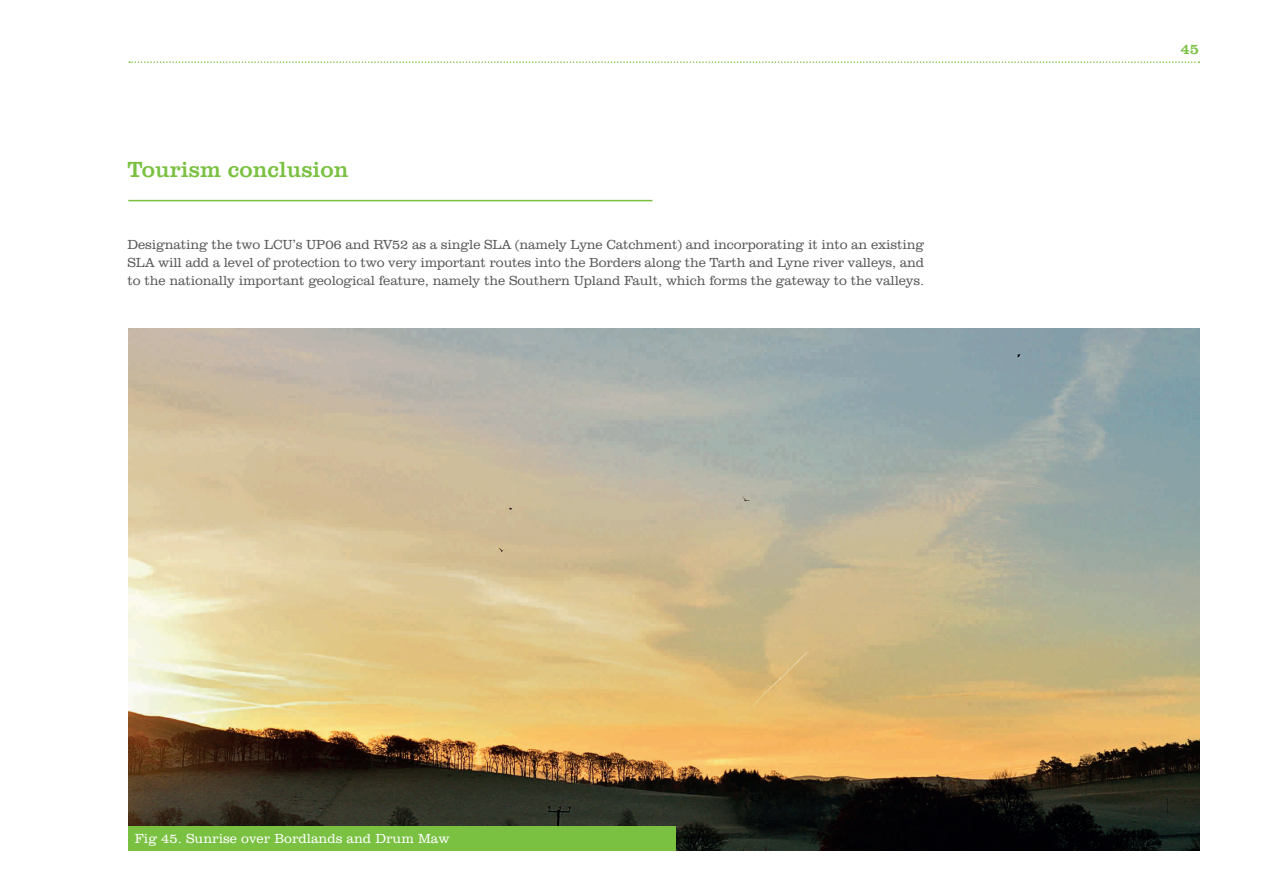
<style>
.page{position:relative;width:1263px;height:893px;background:#fff}
.page>*{position:absolute;margin:0;border:0;box-sizing:border-box;transform-origin:0 0}
.t1{font:22.5px "Clarendon BT";color:#7ac142}
.t2{font:15px "Clarendon BT";color:#7ac142}
.t3{font:300 13.5px/18px "Clarendon BT";letter-spacing:-.01em;color:#57585a;text-align:justify}
.t4{font:300 13.5px "Clarendon BT";color:#fff}
</style>
<div class="page">
<svg style="left:129px;top:61px;width:1070px;height:2px"></svg>
<img style="left:128px;top:329px;width:1071px;height:521px">
<hr style="left:128px;top:200px;width:524px;height:1px;background:#7ac142">
<div style="left:128px;top:826px;width:548px;height:24px;background:#7ac142"></div>
<h1 class="t1" style="left:128px;top:156px;width:222px">Tourism conclusion</h1>
<p class="t3" style="left:128px;top:235px;width:798px">Designating the two LCU’s UP06 and RV52 as a single SLA (namely Lyne Catchment) and incorporating it into an existing SLA will add a level of protection to two very important routes into the Borders along the Tarth and Lyne river valleys, and to the nationally important geological feature, namely the Southern Upland Fault, which forms the gateway to the valleys.</p>
<p class="t4" style="left:135px;top:830px;width:316px">Fig 45. Sunrise over Bordlands and Drum Maw</p>
<p class="t2" style="left:1180px;top:40px;width:20px">45</p>
</div>
